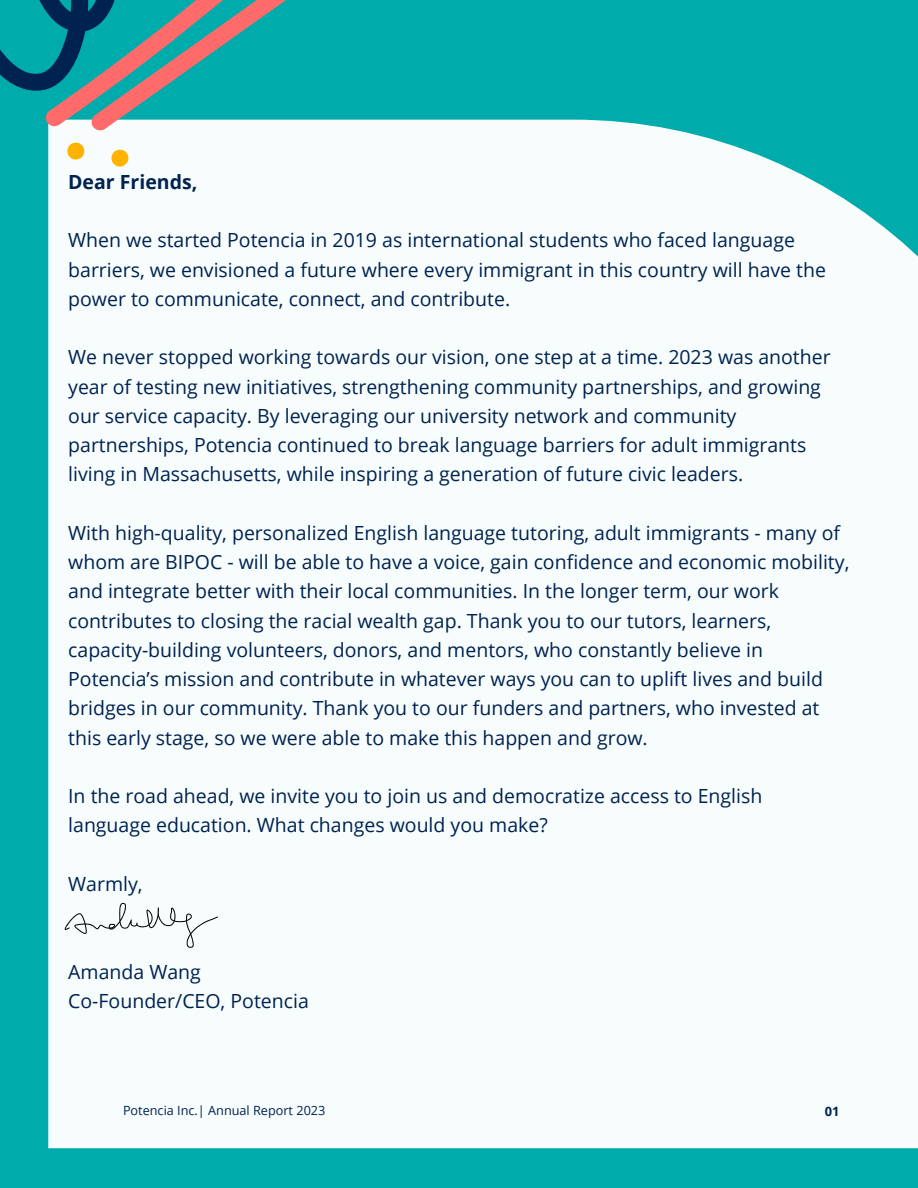
<style>
.page{position:relative;width:918px;height:1188px;background:#00abac}
.page>*{position:absolute;margin:0;border:0;box-sizing:border-box;transform-origin:0 0}
.t1{font:19.5px/29.2px "Open Sans";color:#002250}
.t2{font:700 19.5px "Open Sans";color:#002250}
.t3{font:700 12.9px "Open Sans";color:#002250}
.t4{font:12.75px "Open Sans";color:#002250}
</style>
<div class="page">
<div style="left:49px;top:120px;width:869px;height:1028px;background:#f7fcfc"></div>
<svg style="left:0;top:0;width:316px;height:132px"></svg>
<svg style="left:67px;top:143px;width:62px;height:24px"></svg>
<svg style="left:64px;top:903px;width:154px;height:45px;background:#e7ecec"></svg>
<p class="t2" style="left:68px;top:168px;width:131px">Dear Friends,</p>
<p class="t1" style="left:68px;top:225px;width:759px">When we started Potencia in 2019 as international students who faced language barriers, we envisioned a future where every immigrant in this country will have the power to communicate, connect, and contribute.</p>
<p class="t1" style="left:68px;top:342px;width:764px">We never stopped working towards our vision, one step at a time. 2023 was another year of testing new initiatives, strengthening community partnerships, and growing our service capacity. By leveraging our university network and community partnerships, Potencia continued to break language barriers for adult immigrants living in Massachusetts, while inspiring a generation of future civic leaders.</p>
<p class="t1" style="left:68px;top:518px;width:783px">With high-quality, personalized English language tutoring, adult immigrants - many of whom are BIPOC - will be able to have a voice, gain confidence and economic mobility, and integrate better with their local communities. In the longer term, our work contributes to closing the racial wealth gap. Thank you to our tutors, learners, capacity-building volunteers, donors, and mentors, who constantly believe in Potencia’s mission and contribute in whatever ways you can to uplift lives and build bridges in our community. Thank you to our funders and partners, who invested at this early stage, so we were able to make this happen and grow.</p>
<p class="t1" style="left:68px;top:781px;width:696px">In the road ahead, we invite you to join us and democratize access to English language education. What changes would you make?</p>
<p class="t1" style="left:68px;top:869px;width:76px">Warmly,</p>
<p class="t1" style="left:68px;top:957px;width:242px">Amanda Wang<br>Co-Founder/CEO, Potencia</p>
<p class="t4" style="left:123px;top:1101px;width:204px">Potencia Inc.| Annual Report 2023</p>
<p class="t3" style="left:825px;top:1102px;width:16px">01</p>
</div>
